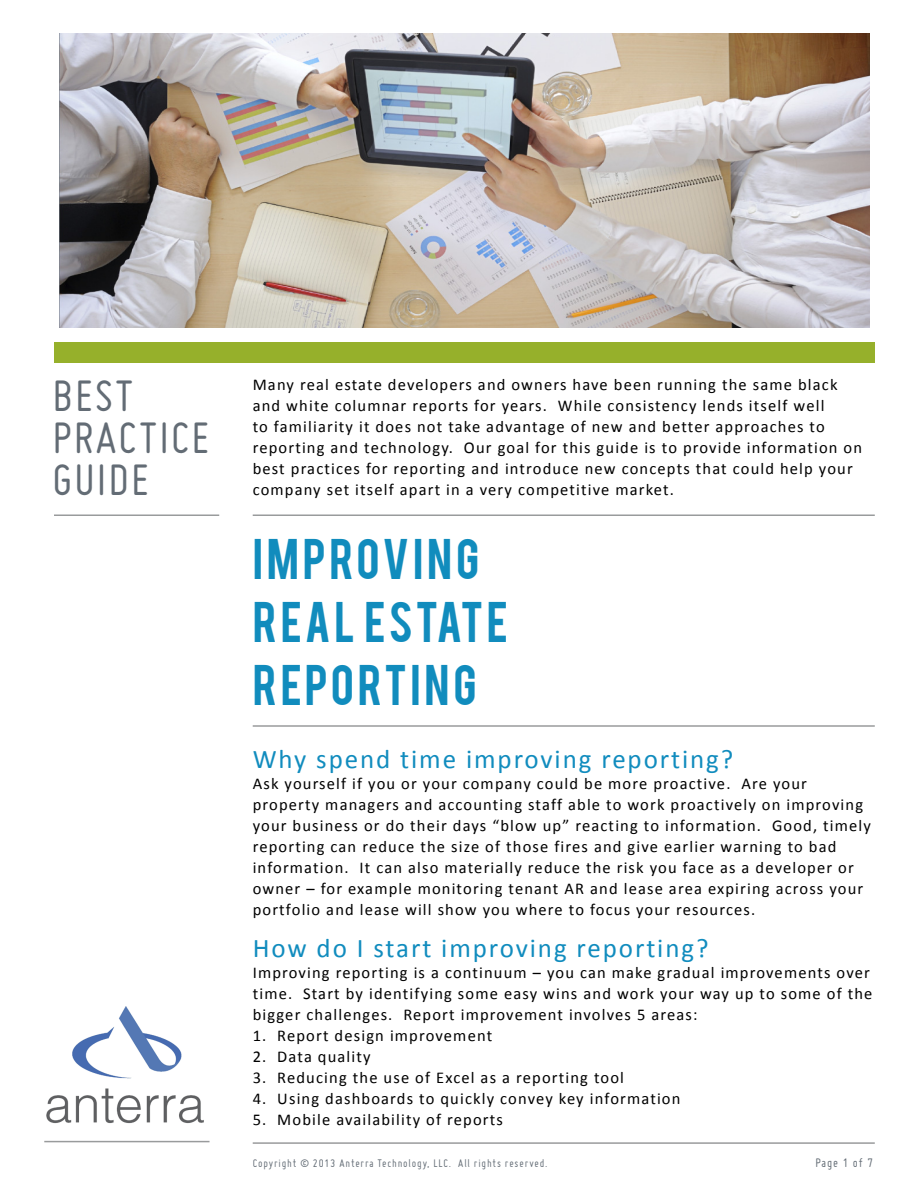
<style>
.page{position:relative;width:918px;height:1188px;background:#fff}
.page>*{position:absolute;margin:0;border:0;box-sizing:border-box;transform-origin:0 0}
.t1{font:48px/42px "Miso";letter-spacing:.045em;color:#636c75}
.t2{font:45px/63px "Bebas";letter-spacing:.075em;color:#118cbd}
.t3{font:27px "Calibri";letter-spacing:.07em;color:#118cbe}
.t4{font:16.5px/21px "Calibri";letter-spacing:.07em;color:#000}
.t5{font:13.5px "Miso";letter-spacing:.07em;color:#636c75}
.t6{font:12px "Miso";letter-spacing:.07em;color:#636c75}
</style>
<div class="page">
<div style="left:54px;top:342px;width:821px;height:21px;background:#96b02b"></div>
<hr style="left:54px;top:514px;width:165px;height:2px;background:#999b9c">
<hr style="left:253px;top:514px;width:622px;height:2px;background:#999b9c">
<hr style="left:253px;top:725px;width:622px;height:2px;background:#999b9c">
<img style="left:46px;top:1007px;width:158px;height:117px">
<img style="left:59px;top:33px;width:810px;height:294px">
<hr style="left:253px;top:1142px;width:622px;height:2px;background:#999b9c">
<hr style="left:44px;top:1141px;width:166px;height:1px;background:#999b9c">
<h1 class="t1" style="left:52px;top:374px;width:158px">BEST<br>PRACTICE<br>GUIDE</h1>
<p class="t4" style="left:253px;top:374px;width:611px">Many real estate developers and owners have been running the same black and white columnar reports for years. While consistency lends itself well<br>to familiarity it does not take advantage of new and better approaches to reporting and technology. Our goal for this guide is to provide information on best practices for reporting and introduce new concepts that could help your company set itself apart in a very competitive market.</p>
<h2 class="t2" style="left:253px;top:524px;width:257px">IMPROVING<br>REAL ESTATE<br>REPORTING</h2>
<h3 class="t3" style="left:253px;top:742px;width:482px">Why spend time improving reporting?</h3>
<p class="t4" style="left:253px;top:773px;width:620px">Ask yourself if you or your company could be more proactive. Are your property managers and accounting staff able to work proactively on improving your business or do their days “blow up” reacting to information. Good, timely reporting can reduce the size of those fires and give earlier warning to bad information. It can also materially reduce the risk you face as a developer or owner – for example monitoring tenant AR and lease area expiring across your portfolio and lease will show you where to focus your resources.</p>
<h3 class="t3" style="left:253px;top:931px;width:457px">How do I start improving reporting?</h3>
<p class="t4" style="left:253px;top:962px;width:621px">Improving reporting is a continuum – you can make gradual improvements over time. Start by identifying some easy wins and work your way up to some of the bigger challenges. Report improvement involves 5 areas:</p>
<p class="t4" style="left:253px;top:1025px;width:241px">1. Report design improvement</p>
<p class="t4" style="left:253px;top:1046px;width:119px">2. Data quality</p>
<p class="t4" style="left:253px;top:1067px;width:373px">3. Reducing the use of Excel as a reporting tool</p>
<p class="t4" style="left:253px;top:1088px;width:429px">4. Using dashboards to quickly convey key information</p>
<p class="t4" style="left:253px;top:1109px;width:252px">5. Mobile availability of reports</p>
<p class="t6" style="left:253px;top:1157px;width:296px">Copyright © 2013 Anterra Technology, LLC. All rights reserved.</p>
<p class="t5" style="left:815px;top:1155px;width:59px">Page 1 of 7</p>
</div>
